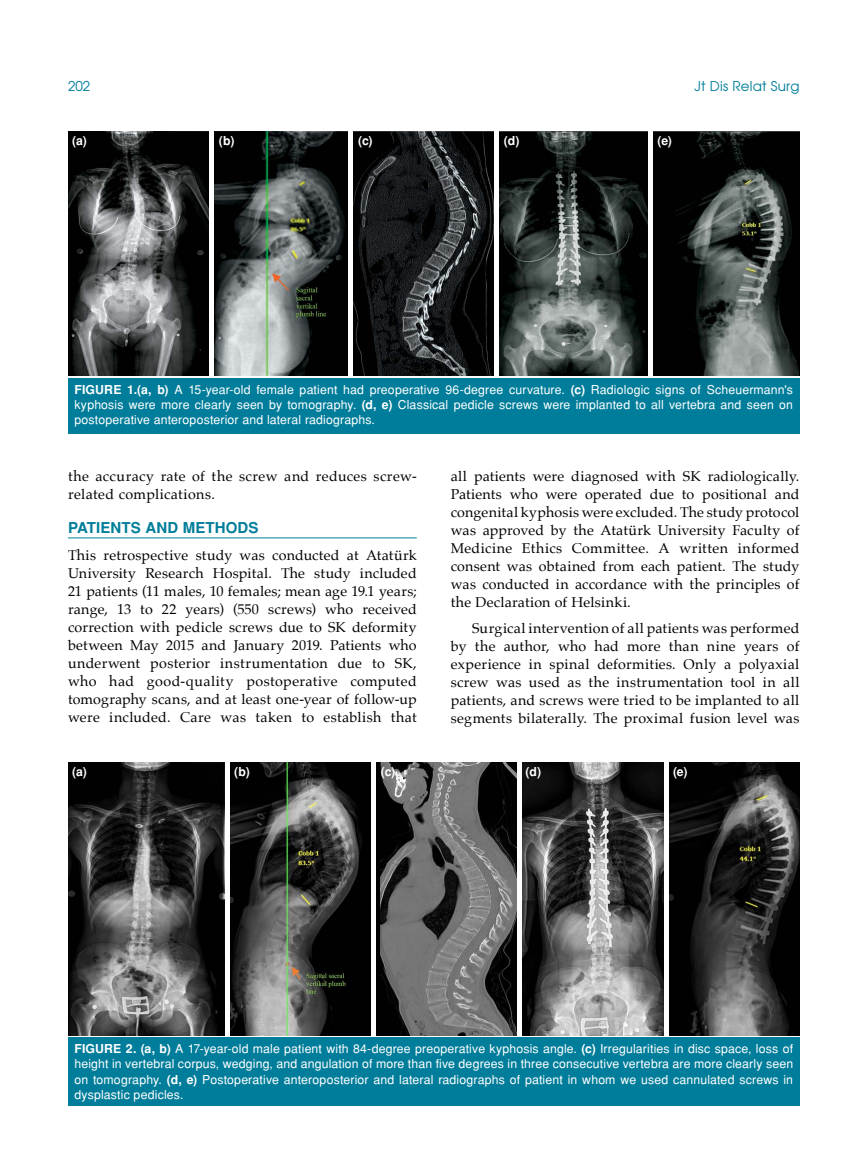
<style>
.page{position:relative;width:859px;height:1170px;background:#fff}
.page>*{position:absolute;margin:0;border:0;box-sizing:border-box;transform-origin:0 0}
.t1{font:700 15px "Helvetica Tr";letter-spacing:.005em;color:#007d9a}
.t2{font:14.25px/18px "Palatino";letter-spacing:.02em;color:#000;text-align:justify}
.t3{font:13.5px "Avant Garde Tr";letter-spacing:.015em;color:#007d9a}
.t4{font:12.3px/15.3px "Helvetica Normal Tr";letter-spacing:.015em;color:#fff;text-align:justify}
.t5{font:700 12.3px "Helvetica Tr";color:#fff}
.s1{font-family:"Helvetica Tr";font-weight:700}
</style>
<div class="page">
<hr style="left:68px;top:537px;width:349px;height:1px;background:#007d9a">
<div style="left:68px;top:378px;width:731px;height:56px;background:#007d9a"></div>
<img style="left:68px;top:132px;width:731px;height:244px">
<div style="left:209px;top:131px;width:5px;height:246px;background:#fff"></div>
<div style="left:348px;top:131px;width:5px;height:246px;background:#fff"></div>
<hr style="left:494px;top:131px;width:4px;height:246px;background:#fff">
<div style="left:648px;top:131px;width:5px;height:246px;background:#fff"></div>
<div style="left:68px;top:1037px;width:731px;height:69px;background:#007d9a"></div>
<img style="left:68px;top:762px;width:731px;height:273px">
<div style="left:225px;top:761px;width:5px;height:274px;background:#fff"></div>
<div style="left:371px;top:761px;width:5px;height:274px;background:#fff"></div>
<hr style="left:517px;top:761px;width:4px;height:274px;background:#fff">
<div style="left:664px;top:761px;width:5px;height:274px;background:#fff"></div>
<p class="t3" style="left:68px;top:77px;width:24px">202</p>
<p class="t3" style="left:694px;top:77px;width:106px">Jt Dis Relat Surg</p>
<p class="t5" style="left:72px;top:133px;width:16px">(a)</p>
<p class="t5" style="left:219px;top:133px;width:17px">(b)</p>
<p class="t5" style="left:358px;top:133px;width:16px">(c)</p>
<p class="t5" style="left:504px;top:133px;width:17px">(d)</p>
<p class="t5" style="left:657px;top:133px;width:16px">(e)</p>
<p class="t4" style="left:74px;top:382px;width:720px"><span class="s1">FIGURE 1.(a, b)</span> A 15-year-old female patient had preoperative 96-degree curvature. <span class="s1">(c)</span> Radiologic signs of Scheuermann's kyphosis were more clearly seen by tomography. <span class="s1">(d, e)</span> Classical pedicle screws were implanted to all vertebra and seen on postoperative anteroposterior and lateral radiographs.</p>
<p class="t2" style="left:68px;top:467px;width:350px">the accuracy rate of the screw and reduces screw&shy;related complications.</p>
<p class="t1" style="left:68px;top:519px;width:192px">PATIENTS AND METHODS</p>
<p class="t2" style="left:68px;top:546px;width:350px">This retrospective study was conducted at Atatürk University Research Hospital. The study included 21 patients (11 males, 10 females; mean age 19.1 years; range, 13 to 22 years) (550 screws) who received correction with pedicle screws due to SK deformity between May 2015 and January 2019. Patients who underwent posterior instrumentation due to SK, who had good-quality postoperative computed tomography scans, and at least one-year of follow-up were included. Care was taken to establish that</p>
<p class="t2" style="left:451px;top:467px;width:350px">all patients were diagnosed with SK radiologically.<br>Patients who were operated due to positional and congenital kyphosis were excluded. The study protocol was approved by the Atatürk University Faculty of Medicine Ethics Committee. A written informed consent was obtained from each patient. The study was conducted in accordance with the principles of the Declaration of Helsinki.</p>
<p class="t2" style="left:451px;top:618px;width:350px;text-indent:21px">Surgical intervention of all patients was performed by the author, who had more than nine years of experience in spinal deformities. Only a polyaxial screw was used as the instrumentation tool in all patients, and screws were tried to be implanted to all segments bilaterally. The proximal fusion level was</p>
<p class="t5" style="left:72px;top:764px;width:16px">(a)</p>
<p class="t5" style="left:234px;top:764px;width:17px">(b)</p>
<p class="t5" style="left:381px;top:764px;width:16px">(c)</p>
<p class="t5" style="left:526px;top:764px;width:17px">(d)</p>
<p class="t5" style="left:673px;top:764px;width:16px">(e)</p>
<p class="t4" style="left:74px;top:1040px;width:720px"><span class="s1">FIGURE 2. (a, b)</span> A 17-year-old male patient with 84-degree preoperative kyphosis angle. <span class="s1">(c)</span> Irregularities in disc space, loss of height in vertebral corpus, wedging, and angulation of more than five degrees in three consecutive vertebra are more clearly seen on tomography. <span class="s1">(d, e)</span> Postoperative anteroposterior and lateral radiographs of patient in whom we used cannulated screws in dysplastic pedicles.</p>
</div>
